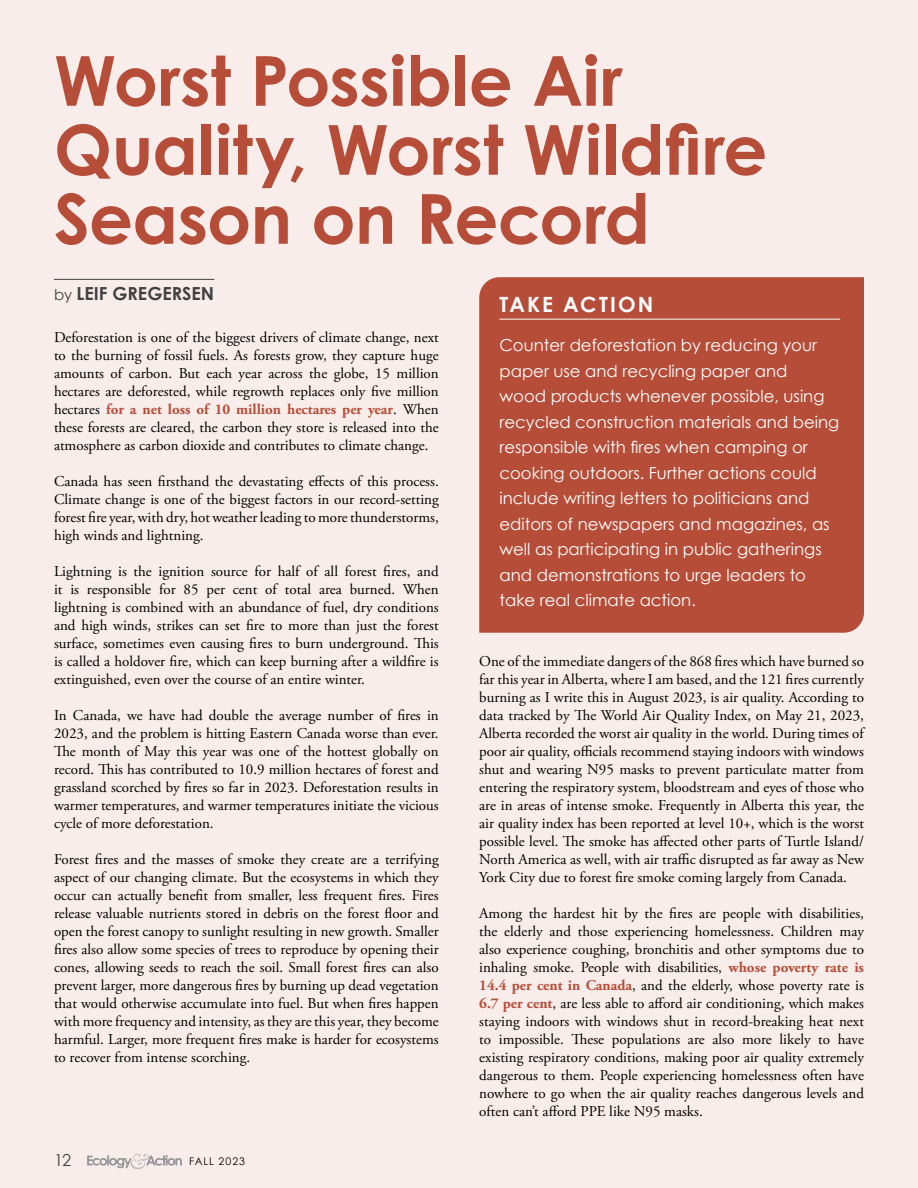
<style>
.page{position:relative;width:918px;height:1188px;background:#f8edeb}
.page>*{position:absolute;margin:0;border:0;box-sizing:border-box;transform-origin:0 0}
.Article_Titles{font:700 69px/69px "Century Gothic";letter-spacing:-.005em;color:#b64d38}
.Take_Action_Title{font:700 21px "Century Gothic";letter-spacing:.1em;color:#fff}
.Article_Byline{font:700 18px "Century Gothic";color:#414042}
.Article_Box_out{font:16.5px/25.5px "Century Gothic";color:#fff}
.t1{font:16.5px "Century Gothic";color:#414042}
.t2{font:15px/18px "Adobe Garamond Pro";color:#000;text-align:justify}
.t3{font:10.5px "Century Gothic";letter-spacing:.095em;color:#000}
.s1{font-weight:400;font-size:15px}
.s2{font-weight:700;color:#b64d38}
</style>
<div class="page">
<svg style="left:87px;top:1154px;width:95px;height:15px"></svg>
<hr style="left:54px;top:279px;width:160px;height:1px;background:#414042">
<div style="left:479px;top:277px;width:385px;height:356px;background:#b64d38"></div>
<hr style="left:500px;top:319px;width:340px;height:1px;background:#fff">
<p class="Article_Titles" style="left:54px;top:45px;width:715px">Worst Possible Air<br>Quality, Worst Wildfire<br>Season on Record</p>
<p class="Article_Byline" style="left:54px;top:282px;width:162px"><span class="s1">by</span> LEIF GREGERSEN</p>
<p class="t2" style="left:54px;top:329px;width:386px">Deforestation is one of the biggest drivers of climate change, next to the burning of fossil fuels. As forests grow, they capture huge amounts of carbon. But each year across the globe, 15 million hectares are deforested, while regrowth replaces only five million hectares <span class="s2">for a net loss of 10 million hectares per year</span>. When these forests are cleared, the carbon they store is released into the atmosphere as carbon dioxide and contributes to climate change.</p>
<p class="t2" style="left:54px;top:473px;width:386px">Canada has seen firsthand the devastating effects of this process.<br>Climate change is one of the biggest factors in our record-setting forest fire year, with dry, hot weather leading to more thunderstorms, high winds and lightning.</p>
<p class="t2" style="left:54px;top:563px;width:386px">Lightning is the ignition source for half of all forest fires, and it is responsible for 85 per cent of total area burned. When lightning is combined with an abundance of fuel, dry conditions and high winds, strikes can set fire to more than just the forest surface, sometimes even causing fires to burn underground. This is called a holdover fire, which can keep burning after a wildfire is extinguished, even over the course of an entire winter.</p>
<p class="t2" style="left:54px;top:707px;width:386px">In Canada, we have had double the average number of fires in 2023, and the problem is hitting Eastern Canada worse than ever.<br>The month of May this year was one of the hottest globally on record. This has contributed to 10.9 million hectares of forest and grassland scorched by fires so far in 2023. Deforestation results in warmer temperatures, and warmer temperatures initiate the vicious cycle of more deforestation.</p>
<p class="t2" style="left:54px;top:851px;width:386px">Forest fires and the masses of smoke they create are a terrifying aspect of our changing climate. But the ecosystems in which they occur can actually benefit from smaller, less frequent fires. Fires release valuable nutrients stored in debris on the forest floor and open the forest canopy to sunlight resulting in new growth. Smaller fires also allow some species of trees to reproduce by opening their cones, allowing seeds to reach the soil. Small forest fires can also prevent larger, more dangerous fires by burning up dead vegetation that would otherwise accumulate into fuel. But when fires happen with more frequency and intensity, as they are this year, they become harmful. Larger, more frequent fires make is harder for ecosystems to recover from intense scorching.</p>
<p class="t1" style="left:54px;top:1149px;width:19px">12</p>
<p class="t3" style="left:189px;top:1154px;width:57px">FALL 2023</p>
<p class="Take_Action_Title" style="left:500px;top:291px;width:156px">TAKE ACTION</p>
<p class="Article_Box_out" style="left:500px;top:332px;width:341px">Counter deforestation by reducing your paper use and recycling paper and<br>wood products whenever possible, using recycled construction materials and being responsible with fires when camping or cooking outdoors. Further actions could include writing letters to politicians and editors of newspapers and magazines, as well as participating in public gatherings and demonstrations to urge leaders to take real climate action.</p>
<p class="t2" style="left:479px;top:653px;width:386px">One of the immediate dangers of the 868 fires which have burned so far this year in Alberta, where I am based, and the 121 fires currently burning as I write this in August 2023, is air quality. According to data tracked by The World Air Quality Index, on May 21, 2023, Alberta recorded the worst air quality in the world. During times of poor air quality, officials recommend staying indoors with windows shut and wearing N95 masks to prevent particulate matter from entering the respiratory system, bloodstream and eyes of those who are in areas of intense smoke. Frequently in Alberta this year, the air quality index has been reported at level 10+, which is the worst possible level. The smoke has affected other parts of Turtle Island/ North America as well, with air traffic disrupted as far away as New York City due to forest fire smoke coming largely from Canada.</p>
<p class="t2" style="left:479px;top:905px;width:386px">Among the hardest hit by the fires are people with disabilities, the elderly and those experiencing homelessness. Children may also experience coughing, bronchitis and other symptoms due to inhaling smoke. People with disabilities, <span class="s2">whose poverty rate is 14.4 per cent in Canada</span>, and the elderly, whose poverty rate is <span class="s2">6.7 per cent</span>, are less able to afford air conditioning, which makes staying indoors with windows shut in record-breaking heat next to impossible. These populations are also more likely to have existing respiratory conditions, making poor air quality extremely dangerous to them. People experiencing homelessness often have nowhere to go when the air quality reaches dangerous levels and often can’t afford PPE like N95 masks.</p>
</div>
